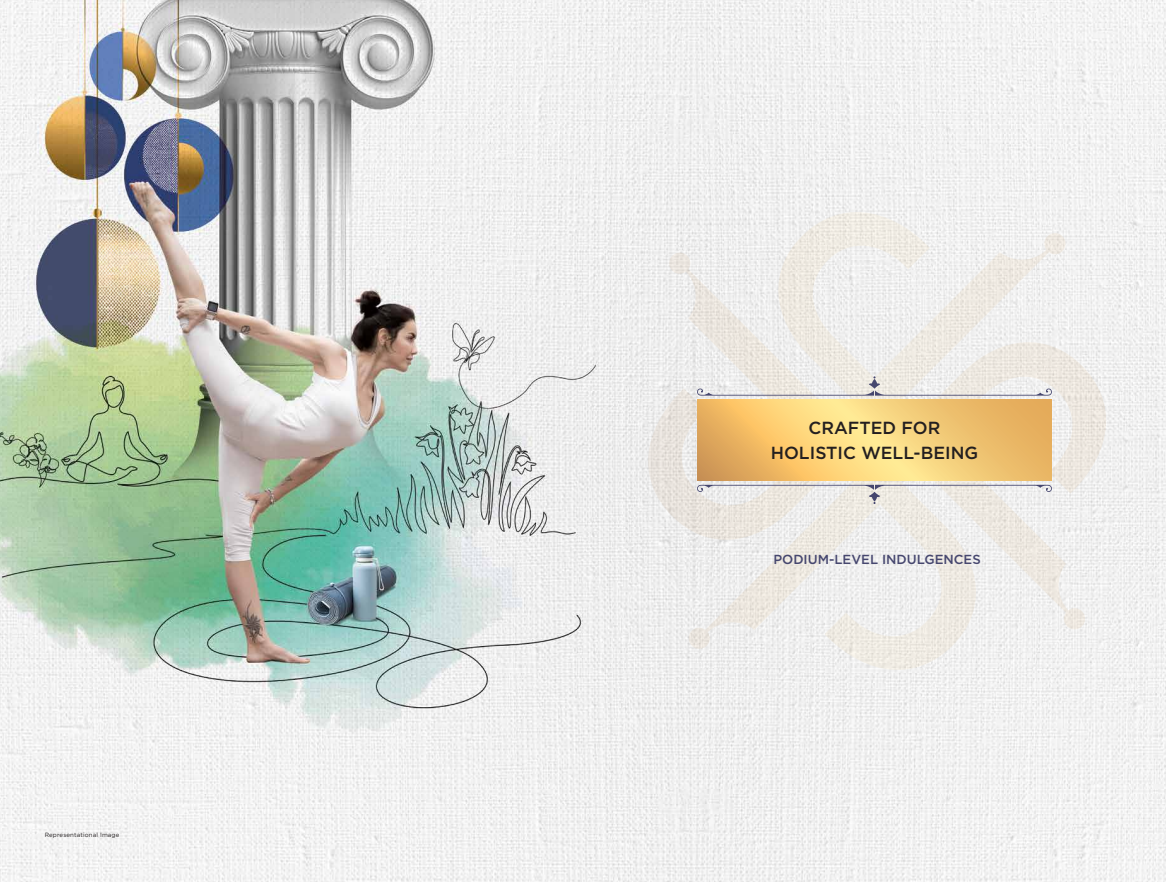
<style>
.page{position:relative;width:1166px;height:882px;background:#fff}
.page>*{position:absolute;margin:0;border:0;box-sizing:border-box;transform-origin:0 0}
.t1{font:500 17.5px/25.1px "Gotham";color:#231f20;text-align:center}
.t2{font:500 13.12px "Gotham";color:#46476f}
.t3{font:6.12px "Gotham";letter-spacing:.02em;color:#231f20}
</style>
<div class="page">
<img style="left:0;top:0;width:1166px;height:882px">
<svg style="left:648px;top:212px;width:458px;height:458px"></svg>
<svg style="left:697px;top:376px;width:355px;height:20px"></svg>
<svg style="left:697px;top:485px;width:355px;height:19px"></svg>
<svg style="left:697px;top:400px;width:354px;height:81px;background:#f2c773"></svg>
<p class="t3" style="left:45px;top:831px;width:76px">Representational Image</p>
<p class="t1" style="left:770px;top:415px;width:209px">CRAFTED FOR<br>HOLISTIC WELL-BEING</p>
<p class="t2" style="left:773px;top:551px;width:209px">PODIUM-LEVEL INDULGENCES</p>
</div>
